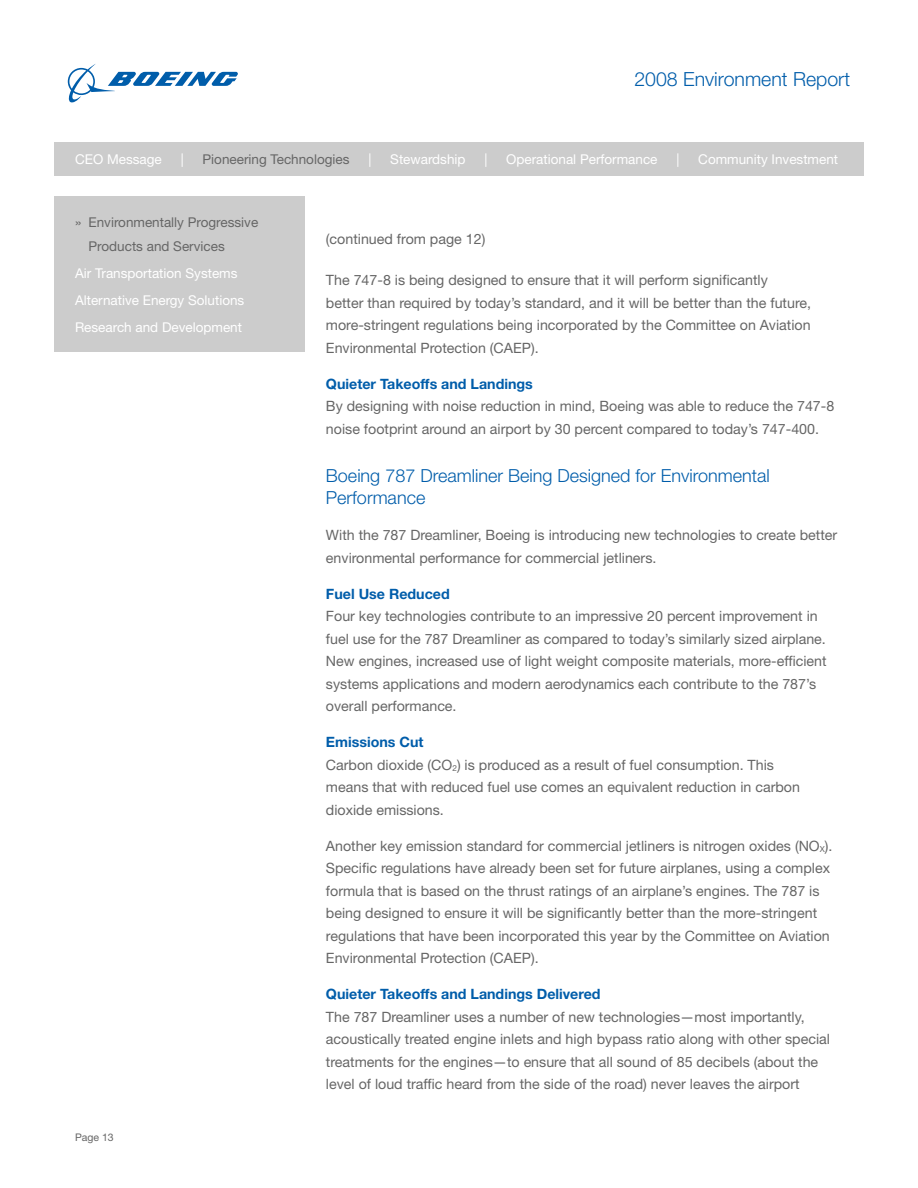
<style>
.page{position:relative;width:918px;height:1188px;background:#fff}
.page>*{position:absolute;margin:0;border:0;box-sizing:border-box;transform-origin:0 0}
.t1{font:300 19.5px "Helvetica Neue LT Std";color:#005daa}
.t2{font:300 18px/21.6px "Helvetica Neue LT Std";color:#005daa}
.t3{font:14.25px/22.5px "Helvetica Neue LT Std";color:#666}
.t4{font:700 14.25px "Helvetica Neue LT Std";color:#005daa}
.t5{font:13.5px/27px "Helvetica Neue LT Std";color:#fff}
.t6{font:13.5px/24px "Helvetica Neue LT Std";color:#666}
.t7{font:10.5px "Helvetica Neue LT Std";color:#666}
.s1{font-weight:700;color:#005daa}
</style>
<div class="page">
<div style="left:54px;top:142px;width:810px;height:33px;background:#ccc"></div>
<svg style="left:68px;top:64px;width:170px;height:39px"></svg>
<div style="left:54px;top:196px;width:251px;height:156px;background:#ccc"></div>
<h1 class="t1" style="left:634px;top:67px;width:217px">2008 Environment Report</h1>
<p class="t5" style="left:75px;top:145px;width:88px">CEO Message</p>
<p class="t5" style="left:181px;top:145px;width:4px">|</p>
<p class="t6" style="left:203px;top:147px;width:149px">Pioneering Technologies</p>
<p class="t5" style="left:368px;top:145px;width:4px">|</p>
<p class="t5" style="left:390px;top:145px;width:77px">Stewardship</p>
<p class="t5" style="left:484px;top:145px;width:4px">|</p>
<p class="t5" style="left:506px;top:145px;width:153px">Operational Performance</p>
<p class="t5" style="left:676px;top:145px;width:4px">|</p>
<p class="t5" style="left:698px;top:145px;width:141px">Community Investment</p>
<p class="t6" style="left:89px;top:210px;width:171px;text-indent:-14px">» Environmentally Progressive<br>Products and Services</p>
<p class="t5" style="left:75px;top:260px;width:171px">Air Transportation Systems<br>Alternative Energy Solutions<br>Research and Development</p>
<p class="t3" style="left:326px;top:269px;width:487px">The 747-8 is being designed to ensure that it will perform significantly<br>better than required by today’s standard, and it will be better than the future, more-stringent regulations being incorporated by the Committee on Aviation Environmental Protection (CAEP).</p>
<p class="t4" style="left:326px;top:375px;width:208px">Quieter Takeoffs and Landings</p>
<p class="t3" style="left:326px;top:395px;width:510px">By designing with noise reduction in mind, Boeing was able to reduce the 747-8 noise footprint around an airport by 30 percent compared to today’s 747-400.</p>
<p class="t2" style="left:326px;top:465px;width:445px">Boeing 787 Dreamliner Being Designed for Environmental<br>Performance</p>
<p class="t3" style="left:326px;top:524px;width:513px">With the 787 Dreamliner, Boeing is introducing new technologies to create better environmental performance for commercial jetliners.</p>
<p class="t4" style="left:326px;top:585px;width:125px">Fuel Use Reduced</p>
<p class="t3" style="left:326px;top:605px;width:502px">Four key technologies contribute to an impressive 20 percent improvement in fuel use for the 787 Dreamliner as compared to today’s similarly sized airplane.<br>New engines, increased use of light weight composite materials, more-efficient systems applications and modern aerodynamics each contribute to the 787’s overall performance.</p>
<p class="t3" style="left:326px;top:731px;width:476px"><span class="s1">Emissions Cut<br></span>Carbon dioxide (CO<sub>2</sub>) is produced as a result of fuel consumption. This means that with reduced fuel use comes an equivalent reduction in carbon dioxide emissions.</p>
<p class="t3" style="left:326px;top:834px;width:508px">Another key emission standard for commercial jetliners is nitrogen oxides (NO<sub>X</sub>).<br>Specific regulations have already been set for future airplanes, using a complex formula that is based on the thrust ratings of an airplane’s engines. The 787 is being designed to ensure it will be significantly better than the more-stringent regulations that have been incorporated this year by the Committee on Aviation Environmental Protection (CAEP).</p>
<p class="t4" style="left:326px;top:985px;width:276px">Quieter Takeoffs and Landings Delivered</p>
<p class="t3" style="left:326px;top:1005px;width:506px">The 787 Dreamliner uses a number of new technologies—most importantly, acoustically treated engine inlets and high bypass ratio along with other special treatments for the engines—to ensure that all sound of 85 decibels (about the level of loud traffic heard from the side of the road) never leaves the airport</p>
<p class="t3" style="left:326px;top:228px;width:161px">(continued from page 12)</p>
<p class="t7" style="left:75px;top:1132px;width:40px">Page 13</p>
</div>
